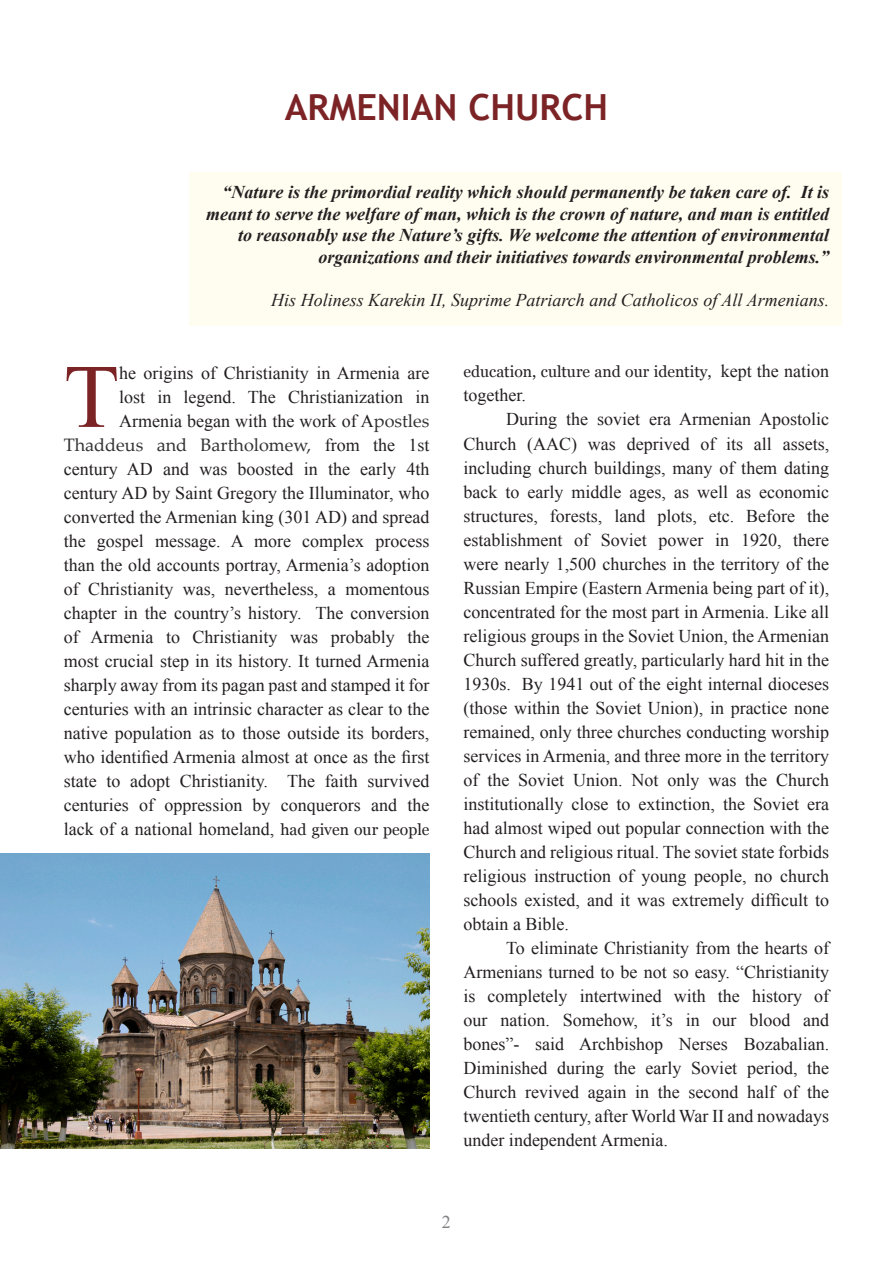
<style>
.page{position:relative;width:893px;height:1263px;background:#fff}
.page>*{position:absolute;margin:0;border:0;box-sizing:border-box;transform-origin:0 0}
.t1{font:90.45px "Times New Roman";color:#7c2326}
.Normal__Web{font:700 36px "Trebuchet MS";color:#7c2326}
.Normal__Web-2{font:18px/24px "Times New Roman";color:#231f20;text-align:justify}
.Normal__Web-3{font:italic 700 18px/21.6px "Times New Roman";color:#231f20;text-align:right}
.Normal__Web-4{font:italic 18px "Times New Roman";color:#231f20}
.t2{font:18px "Times New Roman";color:#808285}
.t3{font:15.75px "Georgia";color:#231f20}
.s1{font-family:"Palatino Linotype";color:#333}
.s2{font-family:"Georgia";font-size:15.75px}
.s3{font-family:"Times New Roman";font-size:18px}
</style>
<div class="page">
<div style="left:189px;top:172px;width:653px;height:153px;background:#fffdf0"></div>
<img style="left:0;top:854px;width:429px;height:294px">
<p class="Normal__Web" style="left:285px;top:85px;width:325px">ARMENIAN CHURCH</p>
<p class="Normal__Web-3" style="left:206px;top:181px;width:625px">“Nature is the primordial reality which should permanently be taken care of. It is meant to serve the welfare of man, which is the crown of nature, and man is entitled to reasonably use the Nature’s gifts. We welcome the attention of environmental organizations and their initiatives towards environmental problems.”</p>
<p class="Normal__Web-4" style="left:271px;top:288px;width:559px">His Holiness Karekin II, Suprime Patriarch and Catholicos of All Armenians.</p>
<p class="Normal__Web-2" style="left:64px;top:361px;width:367px;text-align:right">he origins of Christianity in Armenia are<br>lost in legend. The Christianization in Armenia began with the work of A<span class="s1">postles Thaddeus and Bartholomew,</span> from the 1st century AD and was boosted in the early 4th century AD by Saint Gregory the Illuminator, who converted the Armenian king (301 AD) and spread the gospel message. A more complex process than the old accounts portray, Armenia’s adoption of Christianity was, nevertheless, a momentous chapter in the country’s history. The conversion of Armenia to Christianity was probably the most crucial step in its history. It turned Armenia sharply away from its pagan past and stamped it for centuries with an intrinsic character as clear to the native population as to those outside its borders, who identified Armenia almost at once as the first state to adopt Christianity. The faith survived centuries of oppression by conquerors and the lack of a national homeland, <span class="s2">had given our people</span></p>
<p class="t3" style="left:463px;top:363px;width:367px">education, culture and our identity, <span class="s3">kept the nation</span></p>
<p class="t1" style="left:64px;top:336px;width:57px">T</p>
<p class="Normal__Web-2" style="left:463px;top:383px;width:64px">together.</p>
<p class="Normal__Web-2" style="left:463px;top:407px;width:367px;text-indent:43px">During the soviet era Armenian Apostolic Church (AAC) was deprived of its all assets, including church buildings, many of them dating back to early middle ages, as well as economic structures, forests, land plots, etc. Before the establishment of Soviet power in 1920, there were nearly 1,500 churches in the territory of the Russian Empire (Eastern Armenia being part of it), concentrated for the most part in Armenia. Like all religious groups in the Soviet Union, the Armenian Church suffered greatly, particularly hard hit in the 1930s. By 1941 out of the eight internal dioceses (those within the Soviet Union), in practice none remained, only three churches conducting worship services in Armenia, and three more in the territory of the Soviet Union. Not only was the Church institutionally close to extinction, the Soviet era had almost wiped out popular connection with the Church and religious ritual. The soviet state forbids religious instruction of young people, no church schools existed, and it was extremely difficult to obtain a Bible.</p>
<p class="Normal__Web-2" style="left:463px;top:935px;width:367px;text-indent:43px">To eliminate Christianity from the hearts of Armenians turned to be not so easy. “Christianity is completely intertwined with the history of our nation. Somehow, it’s in our blood and bones”- said Archbishop Nerses Bozabalian.<br>Diminished during the early Soviet period, the Church revived again in the second half of the twentieth century, after World War II and nowadays under independent Armenia.</p>
<p class="t2" style="left:442px;top:1210px;width:10px">2</p>
</div>
